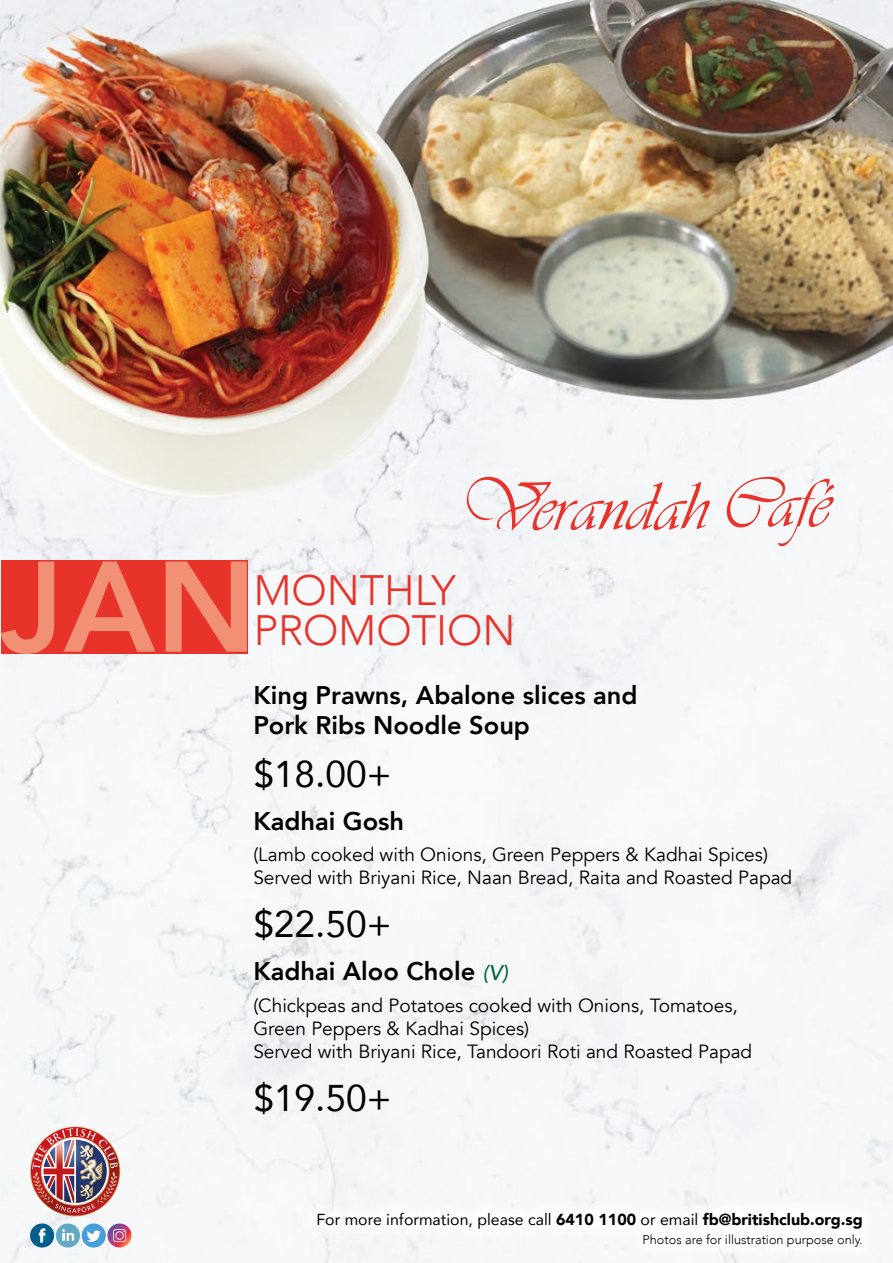
<style>
.page{position:relative;width:893px;height:1263px;background:#fff}
.page>*{position:absolute;margin:0;border:0;box-sizing:border-box;transform-origin:0 0}
.t1{font:800 127.35px "Avenir";color:#f29076}
.t2{font:300 42.45px "Avenir";color:#e7332a}
.t3{font:37.2px "Avenir";color:#000}
.t4{font:800 25.5px/30.6px "Avenir";color:#000}
.t5{font:19.05px/23px "Avenir";color:#000}
.t6{font:15.9px "Avenir";color:#000}
.t7{font:300 12.75px "Avenir";color:#000}
.s1{font-weight:500;font-style:italic;font-size:21.15px;color:#006533}
.s2{font-weight:900}
</style>
<div class="page">
<img style="left:0;top:0;width:893px;height:1263px">
<svg style="left:466px;top:477px;width:246px;height:54px"></svg>
<svg style="left:725px;top:477px;width:109px;height:71px"></svg>
<div style="left:1px;top:561px;width:247px;height:93px;background:#e7332a"></div>
<img style="left:31px;top:1127px;width:88px;height:88px">
<svg style="left:30px;top:1223px;width:24px;height:24px"></svg>
<svg style="left:39px;top:1228px;width:6px;height:15px"></svg>
<div style="left:56px;top:1223px;width:24px;height:24px;background:#62aac4;border-radius:50%"></div>
<svg style="left:62px;top:1229px;width:12px;height:12px"></svg>
<div style="left:82px;top:1223px;width:24px;height:24px;background:#479fd8;border-radius:50%"></div>
<svg style="left:87px;top:1230px;width:14px;height:12px"></svg>
<svg style="left:108px;top:1223px;width:24px;height:24px"></svg>
<svg style="left:113px;top:1229px;width:13px;height:13px"></svg>
<img style="left:251px;top:1167px;width:642px;height:96px">
<h1 class="t1" style="left:0;top:508px;width:258px">JAN</h1>
<h2 class="t2" style="left:254px;top:565px;width:203px">MONTHLY</h2>
<h2 class="t2" style="left:254px;top:605px;width:263px">PROMOTION</h2>
<h3 class="t4" style="left:253px;top:679px;width:386px">King Prawns, Abalone slices and<br>Pork Ribs Noodle Soup</h3>
<h3 class="t3" style="left:253px;top:744px;width:140px">$18.00+</h3>
<h3 class="t4" style="left:253px;top:805px;width:152px">Kadhai Gosh</h3>
<p class="t5" style="left:253px;top:844px;width:540px">(Lamb cooked with Onions, Green Peppers &amp; Kadhai Spices)<br>Served with Briyani Rice, Naan Bread, Raita and Roasted Papad</p>
<h3 class="t3" style="left:253px;top:895px;width:140px">$22.50+</h3>
<h3 class="t4" style="left:253px;top:956px;width:256px">Kadhai Aloo Chole <span class="s1">(V)</span></h3>
<p class="t5" style="left:253px;top:994px;width:500px">(Chickpeas and Potatoes cooked with Onions, Tomatoes,<br>Green Peppers &amp; Kadhai Spices)<br>Served with Briyani Rice, Tandoori Roti and Roasted Papad</p>
<h3 class="t3" style="left:253px;top:1068px;width:140px">$19.50+</h3>
<p class="t6" style="left:316px;top:1206px;width:548px">For more information, please call <span class="s2">6410 1100</span> or email <span class="s2">fb@britishclub.org.sg</span></p>
<p class="t7" style="left:643px;top:1232px;width:222px">Photos are for illustration purpose only.</p>
</div>
